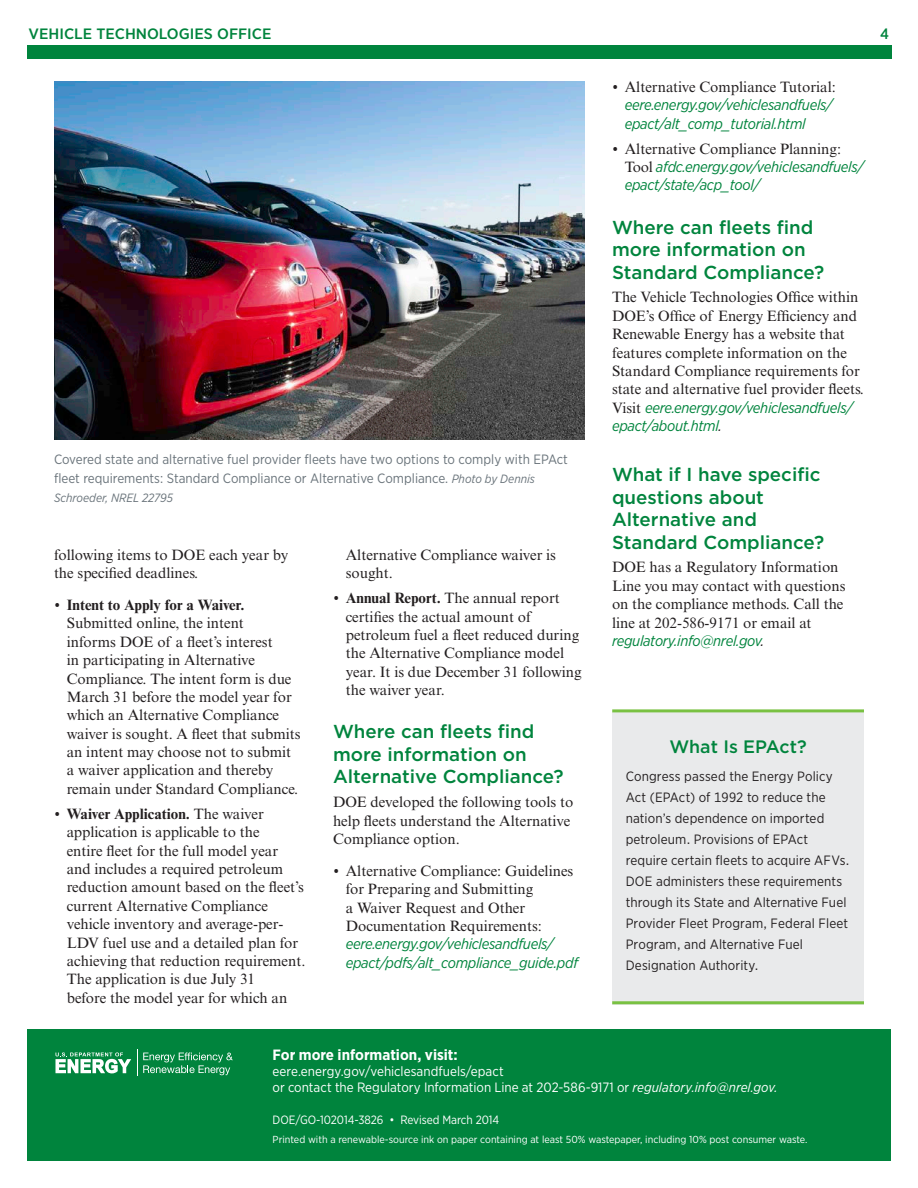
<style>
.page{position:relative;width:918px;height:1188px;background:#fff}
.page>*{position:absolute;margin:0;border:0;box-sizing:border-box;transform-origin:0 0}
.subhead_1{font:500 18.75px/22.5px "Gotham";color:#00843d}
.sidebar_head{font:500 18px "Gotham";color:#00843d}
.body_text{font:15px/18.3px "Times New Roman MT Std";color:#231f20}
.t1{font:italic 15px/18.3px "Gotham Narrow";letter-spacing:-.02em;color:#00843d}
.page_number{font:500 15px "Gotham Narrow";color:#00843d;scale:1.1 1}
.page_number-2{font:500 15px "Gotham Narrow";color:#00843d}
.boiler_plate_reverse{font:700 14.85px "Gotham Narrow";color:#fff}
.sidebar_text{font:13.5px/21px "Gotham Narrow";letter-spacing:.01em;color:#231f20}
.t2{font:13.5px/19.2px "Gotham Narrow";color:#6a747b}
.Base_Text{font:13.5px/16.2px "Gotham Narrow";color:#fff}
.H-printed_______ink{font:12px "Gotham Narrow";letter-spacing:-.005em;color:#fff}
.t3{font:italic 12px "Gotham Narrow";color:#6a747b}
.t4{font:10.2px "Gotham Narrow";color:#fff}
.s1{font-style:italic;font-size:12px}
.s2{font-family:"Gotham Narrow";font-weight:500;font-size:14.25px}
.s3{font-weight:700}
.s4{font-family:"Gotham Narrow";font-style:italic;color:#00843d}
.s5{font-weight:500;font-style:normal;font-size:14.25px;color:#231f20}
.s6{font-family:"Times New Roman MT Std";font-style:normal;color:#231f20}
.s7{font-family:"Gotham Narrow";font-style:italic}
.s8{font-style:italic}
</style>
<div class="page">
<div style="left:612px;top:712px;width:252px;height:293px;background:#e9eaeb"></div>
<hr style="left:612px;top:709px;width:252px;height:3px;background:#79c142">
<hr style="left:612px;top:1001px;width:252px;height:3px;background:#79c142">
<img style="left:54px;top:81px;width:531px;height:358px">
<div style="left:27px;top:45px;width:865px;height:13px;background:#00843d"></div>
<div style="left:27px;top:1029px;width:864px;height:132px;background:#00843d"></div>
<svg style="left:55px;top:1052px;width:76px;height:21px"></svg>
<svg style="left:137px;top:1050px;width:96px;height:26px"></svg>
<p class="page_number" style="left:29px;top:24px;width:222px">VEHICLE TECHNOLOGIES OFFICE</p>
<p class="page_number-2" style="left:880px;top:24px;width:10px">4</p>
<p class="t2" style="left:54px;top:450px;width:516px">Covered state and alternative fuel provider fleets have two options to comply with EPAct fleet requirements: Standard Compliance or Alternative Compliance. <span class="s1">Photo by Dennis</span></p>
<p class="t3" style="left:54px;top:491px;width:121px">Schroeder, NREL 22795</p>
<p class="body_text" style="left:54px;top:546px;width:236px">following items to DOE each year by the specified deadlines.</p>
<p class="body_text" style="left:67px;top:596px;width:235px;text-indent:-13px"><span class="s2">•</span> <span class="s3">Intent to Apply for a Waiver.<br></span>Submitted online, the intent<br>informs DOE of a fleet’s interest<br>in participating in Alternative Compliance. The intent form is due March 31 before the model year for which an Alternative Compliance waiver is sought. A fleet that submits an intent may choose not to submit a waiver application and thereby remain under Standard Compliance.</p>
<p class="body_text" style="left:67px;top:805px;width:240px;text-indent:-13px"><span class="s2">•</span> <span class="s3">Waiver Application.</span> The waiver application is applicable to the<br>entire fleet for the full model year and includes a required petroleum reduction amount based on the fleet’s current Alternative Compliance vehicle inventory and average-per-LDV fuel use and a detailed plan for achieving that reduction requirement.<br>The application is due July 31<br>before the model year for which an</p>
<p class="body_text" style="left:346px;top:546px;width:212px">Alternative Compliance waiver is sought.</p>
<p class="body_text" style="left:346px;top:589px;width:237px;text-indent:-13px"><span class="s2">•</span> <span class="s3">Annual Report.</span> The annual report certifies the actual amount of petroleum fuel a fleet reduced during the Alternative Compliance model year. It is due December 31 following the waiver year.</p>
<p class="subhead_1" style="left:333px;top:720px;width:232px">Where can fleets find more information on<br>Alternative Compliance?</p>
<p class="body_text" style="left:333px;top:793px;width:242px">DOE developed the following tools to help fleets understand the Alternative<br>Compliance option.</p>
<p class="body_text" style="left:346px;top:862px;width:234px;text-indent:-13px"><span class="s2">•</span> Alternative Compliance: Guidelines for Preparing and Submitting<br>a Waiver Request and Other Documentation Requirements: <span class="s4">eere.energy.gov/vehiclesandfuels/ epact/pdfs/alt_compliance_guide.pdf</span></p>
<p class="t1" style="left:625px;top:77px;width:213px;text-indent:-13px"><span class="s5">•</span> <span class="s6">Alternative Compliance Tutorial: </span>eere.energy.gov/vehiclesandfuels/ epact/alt_comp_tutorial.html</p>
<p class="t1" style="left:625px;top:139px;width:241px;text-indent:-13px"><span class="s5">•</span> <span class="s6">Alternative Compliance Planning:<br>Tool</span> afdc.energy.gov/vehiclesandfuels/ epact/state/acp_tool/</p>
<p class="subhead_1" style="left:612px;top:216px;width:214px">Where can fleets find more information on<br>Standard Compliance?</p>
<p class="body_text" style="left:612px;top:288px;width:253px">The Vehicle Technologies Office within DOE’s Office of Energy Efficiency and Renewable Energy has a website that features complete information on the Standard Compliance requirements for state and alternative fuel provider fleets.<br>Visit <span class="s4">eere.energy.gov/vehiclesandfuels/ epact/about.html</span><span class="s7">.</span></p>
<p class="subhead_1" style="left:612px;top:463px;width:214px">What if I have specific questions about<br>Alternative and<br>Standard Compliance?</p>
<p class="body_text" style="left:612px;top:558px;width:235px">DOE has a Regulatory Information Line you may contact with questions on the compliance methods. Call the line at 202-586-9171 or email at <span class="s4">regulatory.info@nrel.gov</span><span class="s7">.</span></p>
<p class="sidebar_head" style="left:670px;top:735px;width:139px">What Is EPAct?</p>
<p class="sidebar_text" style="left:626px;top:766px;width:225px">Congress passed the Energy Policy Act (EPAct) of 1992 to reduce the nation’s dependence on imported petroleum. Provisions of EPAct require certain fleets to acquire AFVs.<br>DOE administers these requirements through its State and Alternative Fuel Provider Fleet Program, Federal Fleet Program, and Alternative Fuel Designation Authority.</p>
<p class="boiler_plate_reverse" style="left:273px;top:1045px;width:187px">For more information, visit:</p>
<p class="Base_Text" style="left:273px;top:1063px;width:506px">eere.energy.gov/vehiclesandfuels/epact<br>or contact the Regulatory Information Line at 202-586-9171 or <span class="s8">regulatory.info@nrel.gov.</span></p>
<p class="H-printed_______ink" style="left:273px;top:1113px;width:228px">DOE/GO-102014-3826 • Revised March 2014</p>
<p class="t4" style="left:273px;top:1133px;width:536px">Printed with a renewable-source ink on paper containing at least 50% wastepaper, including 10% post consumer waste.</p>
</div>
